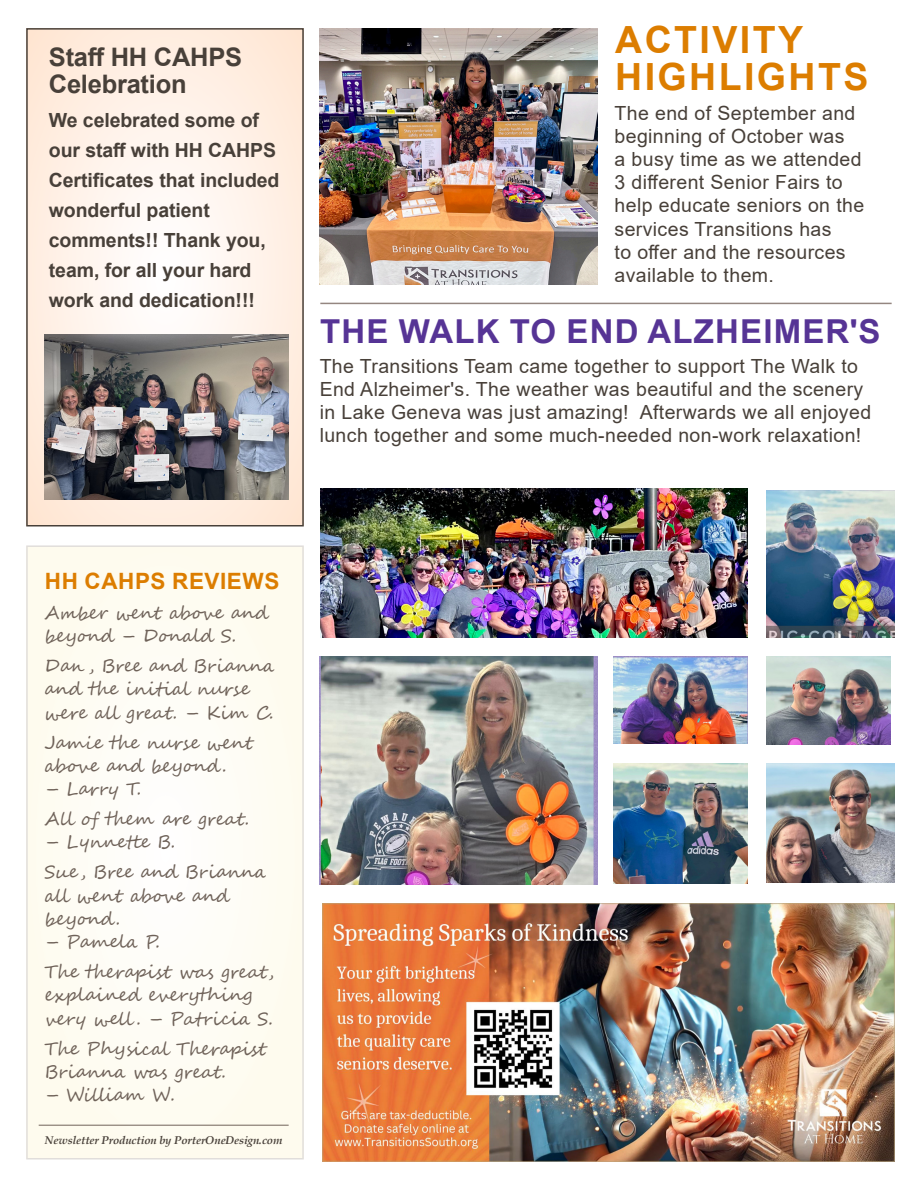
<style>
.page{position:relative;width:918px;height:1188px;background:#fff}
.page>*{position:absolute;margin:0;border:0;box-sizing:border-box;transform-origin:0 0}
.t1{font:700 37.5px/37.5px "Arial";letter-spacing:.065em;color:#dc7d00}
.t2{font:700 33px "Arial";letter-spacing:.035em;color:#563495}
.text_1{font:700 25.5px/27px "Arial";letter-spacing:-.01em;color:#484039}
.t3{font:700 22.5px "Arial";letter-spacing:.025em;color:#dc7d00}
.t4{font:19.5px/23.1px "Arial";letter-spacing:.02em;color:#484039}
.t5{font:700 19.5px/30px "Arial";letter-spacing:-.005em;color:#484039}
.t6{font:18px/23.2px "Segoe Script";color:#6f6259}
.t7{font:18px "Segoe Script";letter-spacing:-.02em;color:#6f6259}
.t8{font:18px "Segoe Script";letter-spacing:-.045em;color:#6f6259}
.t9{font:italic 700 11.25px "Book Antiqua";letter-spacing:-.01em;color:#484039}
</style>
<div class="page">
<hr style="left:320px;top:303px;width:572px;height:1px;background:#948680">
<svg style="left:29px;top:31px;width:272px;height:492px"></svg>
<div style="left:26px;top:28px;width:278px;height:498px;border:2px solid #484039"></div>
<div style="left:27px;top:546px;width:276px;height:613px;background:#fefcf2"></div>
<div style="left:26px;top:545px;width:278px;height:615px;border:2px solid #e1dedb"></div>
<hr style="left:39px;top:1125px;width:250px;height:1px;background:#716259">
<img style="left:323px;top:904px;width:571px;height:258px">
<img style="left:45px;top:335px;width:244px;height:165px">
<img style="left:320px;top:28px;width:277px;height:256px">
<img style="left:613px;top:656px;width:134px;height:87px">
<img style="left:767px;top:656px;width:124px;height:88px">
<img style="left:767px;top:763px;width:127px;height:120px">
<img style="left:767px;top:490px;width:127px;height:147px">
<img style="left:613px;top:763px;width:135px;height:120px">
<img style="left:320px;top:656px;width:277px;height:229px">
<img style="left:320px;top:488px;width:427px;height:149px">
<p class="text_1" style="left:49px;top:44px;width:195px">Staff HH CAHPS<br>Celebration</p>
<p class="t5" style="left:49px;top:106px;width:232px">We celebrated some of our staff with HH CAHPS<br>Certificates that included wonderful patient comments!! Thank you, team, for all your hard work and dedication!!!</p>
<p class="t1" style="left:615px;top:21px;width:255px">ACTIVITY<br>HIGHLIGHTS</p>
<p class="t4" style="left:615px;top:101px;width:251px">The end of September and beginning of October was<br>a busy time as we attended<br>3 different Senior Fairs to help educate seniors on the services Transitions has<br>to offer and the resources available to them.</p>
<p class="t2" style="left:320px;top:308px;width:562px">THE WALK TO END ALZHEIMER'S</p>
<p class="t4" style="left:320px;top:354px;width:553px">The Transitions Team came together to support The Walk to End Alzheimer's. The weather was beautiful and the scenery in Lake Geneva was just amazing! Afterwards we all enjoyed lunch together and some much-needed non-work relaxation!</p>
<p class="t3" style="left:45px;top:565px;width:236px">HH CAHPS REVIEWS</p>
<p class="t6" style="left:45px;top:601px;width:225px">Amber went above and beyond – Donald S.</p>
<p class="t6" style="left:45px;top:654px;width:231px">Dan , Bree and Brianna and the initial nurse were all great. – Kim C.</p>
<p class="t6" style="left:45px;top:731px;width:210px">Jamie the nurse went above and beyond.</p>
<p class="t6" style="left:45px;top:777px;width:98px">– Larry T.</p>
<p class="t7" style="left:45px;top:804px;width:206px">All of them are great.</p>
<p class="t6" style="left:45px;top:831px;width:132px">– Lynnette B.</p>
<p class="t6" style="left:45px;top:861px;width:223px">Sue , Bree and Brianna all went above and beyond.</p>
<p class="t6" style="left:45px;top:930px;width:117px">– Pamela P.</p>
<p class="t6" style="left:45px;top:960px;width:231px">The therapist was great, explained everything very well . – Patricia S.</p>
<p class="t6" style="left:45px;top:1037px;width:224px">The Physical Therapist<br>Brianna was great.</p>
<p class="t8" style="left:45px;top:1080px;width:132px">– William W.</p>
<p class="t9" style="left:45px;top:1133px;width:239px">Newsletter Production by PorterOneDesign.com</p>
</div>
